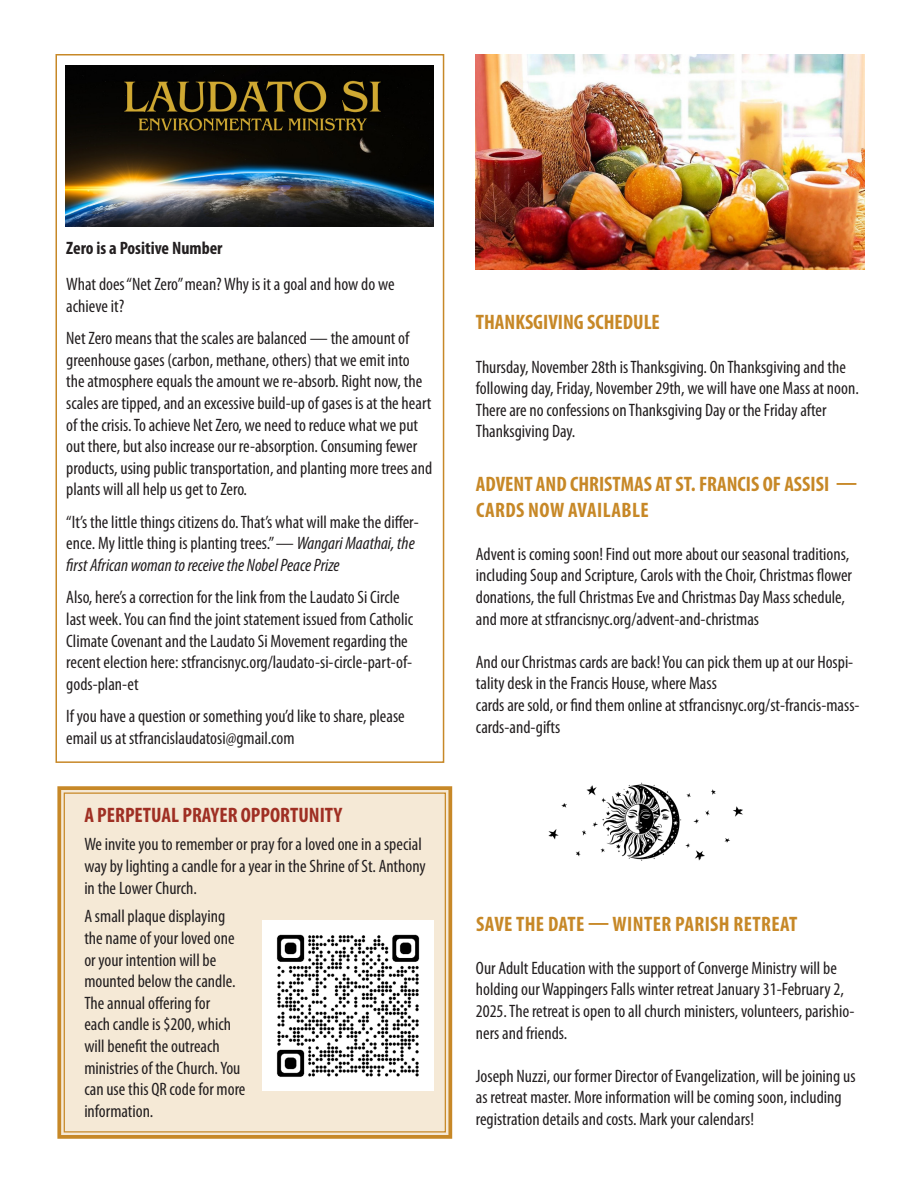
<style>
.page{position:relative;width:918px;height:1188px;background:#fff}
.page>*{position:absolute;margin:0;border:0;box-sizing:border-box;transform-origin:0 0}
.Headline{font:700 condensed 21px/25.2px "Myriad Pro";color:#c78827}
.Headline-2{font:700 condensed 21px "Myriad Pro";letter-spacing:.02em;color:#c78827}
.Body_txt_left{font:700 condensed 21px "Myriad Pro";color:#9f2f23}
.Body_txt_left-2{font:condensed 18px/21.6px "Myriad Pro";color:#231f20}
.Headline-3{font:condensed 18px/21.6px "Myriad Pro";color:#231f20}
.Body_txt_left-3{font:700 condensed 18px "Myriad Pro";color:#231f20}
.s1{font-style:italic}
</style>
<div class="page">
<img style="left:66px;top:65px;width:368px;height:162px">
<div style="left:56px;top:54px;width:388px;height:709px;border:2px solid #c78827"></div>
<div style="left:57px;top:786px;width:396px;height:353px;background:#f5e9d6"></div>
<div style="left:64px;top:793px;width:382px;height:340px;border:1px solid #c78827"></div>
<img style="left:262px;top:920px;width:171px;height:171px">
<img style="left:476px;top:54px;width:388px;height:216px">
<img style="left:548px;top:782px;width:195px;height:79px">
<p class="Body_txt_left-3" style="left:66px;top:237px;width:158px">Zero is a Positive Number</p>
<p class="Body_txt_left-2" style="left:66px;top:273px;width:330px">What does “Net Zero” mean? Why is it a goal and how do we achieve it?</p>
<p class="Body_txt_left-2" style="left:66px;top:327px;width:368px">Net Zero means that the scales are balanced — the amount of greenhouse gases (carbon, methane, others) that we emit into the atmosphere equals the amount we re-absorb. Right now, the scales are tipped, and an excessive build-up of gases is at the heart of the crisis. To achieve Net Zero, we need to reduce what we put out there, but also increase our re-absorption. Consuming fewer products, using public transportation, and planting more trees and plants will all help us get to Zero.</p>
<p class="Body_txt_left-2" style="left:66px;top:511px;width:354px">“It’s the little things citizens do. That’s what will make the differ&shy;ence. My little thing is planting trees.” — <span class="s1">Wangari Maathai, the first African woman to receive the Nobel Peace Prize</span></p>
<p class="Body_txt_left-2" style="left:66px;top:586px;width:349px">Also, here’s a correction for the link from the Laudato Si Circle last week. You can find the joint statement issued from Catholic Climate Covenant and the Laudato Si Movement regarding the recent election here: stfrancisnyc.org/laudato-si-circle-part-of&shy;gods-plan-et</p>
<p class="Body_txt_left-2" style="left:66px;top:705px;width:340px">If you have a question or something you’d like to share, please email us at stfrancislaudatosi@gmail.com</p>
<p class="Body_txt_left" style="left:84px;top:801px;width:259px">A PERPETUAL PRAYER OPPORTUNITY</p>
<p class="Body_txt_left-2" style="left:84px;top:833px;width:343px">We invite you to remember or pray for a loved one in a special way by lighting a candle for a year in the Shrine of St. Anthony in the Lower Church.</p>
<p class="Body_txt_left-2" style="left:84px;top:905px;width:163px">A small plaque displaying the name of your loved one or your intention will be mounted below the candle.<br>The annual offering for<br>each candle is $200, which will benefit the outreach ministries of the Church. You can use this QR code for more information.</p>
<p class="Headline" style="left:476px;top:309px;width:186px">THANKSGIVING SCHEDULE</p>
<p class="Body_txt_left-2" style="left:476px;top:356px;width:384px">Thursday, November 28th is Thanksgiving. On Thanksgiving and the following day, Friday, November 29th, we will have one Mass at noon.<br>There are no confessions on Thanksgiving Day or the Friday after Thanksgiving Day.</p>
<p class="Headline" style="left:476px;top:471px;width:383px">ADVENT AND CHRISTMAS AT ST. FRANCIS OF ASSISI —<br>CARDS NOW AVAILABLE</p>
<p class="Headline-3" style="left:476px;top:543px;width:378px">Advent is coming soon! Find out more about our seasonal traditions, including Soup and Scripture, Carols with the Choir, Christmas flower donations, the full Christmas Eve and Christmas Day Mass schedule, and more at stfrancisnyc.org/advent-and-christmas</p>
<p class="Headline-3" style="left:476px;top:651px;width:379px">And our Christmas cards are back! You can pick them up at our Hospi&shy;tality desk in the Francis House, where Mass</p>
<p class="Headline-3" style="left:476px;top:694px;width:385px">cards are sold, or find them online at stfrancisnyc.org/st-francis-mass&shy;cards-and-gifts</p>
<p class="Headline-2" style="left:476px;top:910px;width:323px">SAVE THE DATE — WINTER PARISH RETREAT</p>
<p class="Body_txt_left-2" style="left:476px;top:957px;width:380px">Our Adult Education with the support of Converge Ministry will be holding our Wappingers Falls winter retreat January 31-February 2, 2025. The retreat is open to all church ministers, volunteers, parishio&shy;ners and friends.</p>
<p class="Body_txt_left-2" style="left:476px;top:1065px;width:381px">Joseph Nuzzi, our former Director of Evangelization, will be joining us as retreat master. More information will be coming soon, including registration details and costs. Mark your calendars!</p>
</div>
